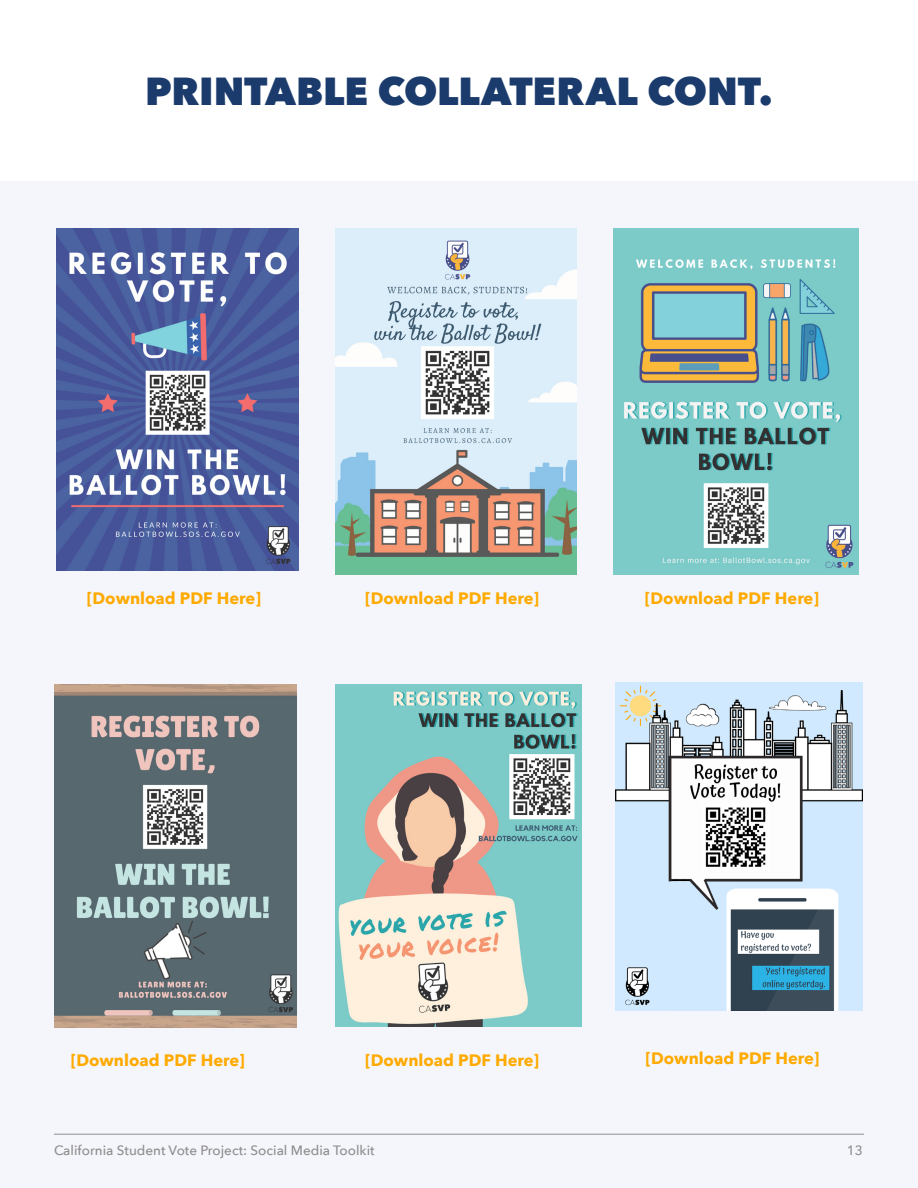
<style>
.page{position:relative;width:918px;height:1188px;background:#fff}
.page>*{position:absolute;margin:0;border:0;box-sizing:border-box;transform-origin:0 0}
.t1{font:800 39px "Avenir Next";letter-spacing:-.005em;color:#1a3b6c}
.t2{font:700 16.5px "Avenir Next";color:#fa0}
.t3{font:500 13.5px "Avenir Next";color:#8f8d8e}
</style>
<div class="page">
<div style="left:0;top:181px;width:918px;height:1007px;background:#f4f6fb"></div>
<hr style="left:54px;top:1134px;width:810px;height:1px;background:#8f8d8e">
<img style="left:57px;top:228px;width:242px;height:342px">
<img style="left:335px;top:228px;width:242px;height:346px">
<img style="left:613px;top:228px;width:245px;height:346px">
<img style="left:54px;top:685px;width:242px;height:342px">
<img style="left:335px;top:685px;width:247px;height:342px">
<img style="left:616px;top:682px;width:246px;height:329px">
<p class="t1" style="left:145px;top:67px;width:629px">PRINTABLE COLLATERAL CONT.</p>
<p class="t2" style="left:87px;top:584px;width:176px">[Download PDF Here]</p>
<p class="t2" style="left:365px;top:584px;width:176px">[Download PDF Here]</p>
<p class="t2" style="left:645px;top:584px;width:176px">[Download PDF Here]</p>
<p class="t2" style="left:71px;top:1046px;width:176px">[Download PDF Here]</p>
<p class="t2" style="left:365px;top:1046px;width:176px">[Download PDF Here]</p>
<p class="t2" style="left:645px;top:1044px;width:176px">[Download PDF Here]</p>
<p class="t3" style="left:54px;top:1139px;width:322px">California Student Vote Project: Social Media Toolkit</p>
<p class="t3" style="left:847px;top:1139px;width:18px">13</p>
</div>
